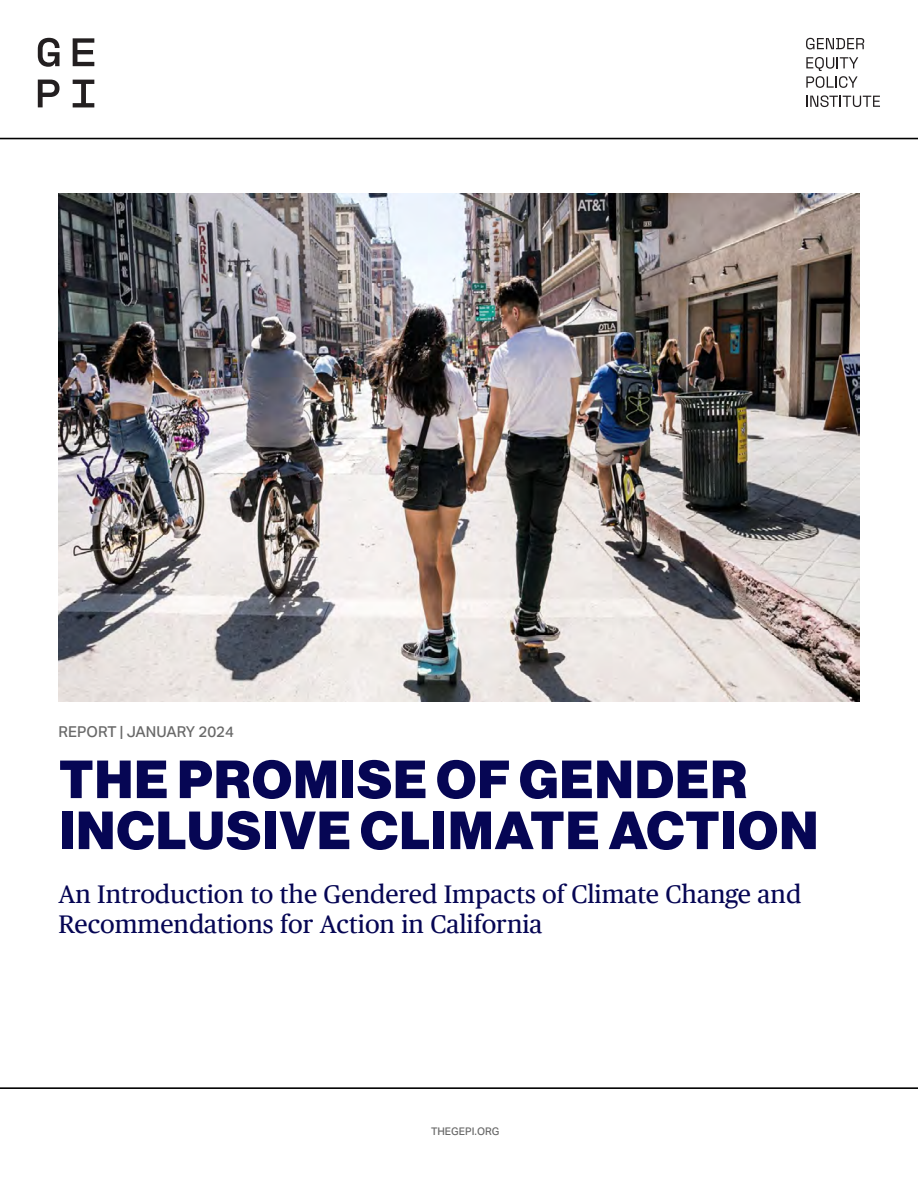
<style>
.page{position:relative;width:918px;height:1188px;background:#fff}
.page>*{position:absolute;margin:0;border:0;box-sizing:border-box;transform-origin:0 0}
.t1{font:900 52.5px/51px "Neue Haas Display";letter-spacing:.03em;color:#060654}
.t2{font:25.5px/30.6px "Publico Text LCG";color:#060654}
.t3{font:500 15px "Aktiv Grotesk Trial";color:#696969}
.t4{font:500 10.5px "Aktiv Grotesk Trial";color:#696969}
</style>
<div class="page">
<svg style="left:38px;top:38px;width:22px;height:29px"></svg>
<svg style="left:38px;top:80px;width:22px;height:27px"></svg>
<svg style="left:73px;top:38px;width:21px;height:28px"></svg>
<svg style="left:73px;top:80px;width:21px;height:27px"></svg>
<svg style="left:806px;top:38px;width:58px;height:11px"></svg>
<svg style="left:806px;top:57px;width:52px;height:31px"></svg>
<svg style="left:806px;top:95px;width:74px;height:12px"></svg>
<hr style="left:0;top:138px;width:918px;height:1px;background:#000">
<hr style="left:0;top:1087px;width:918px;height:2px;background:#000">
<img style="left:58px;top:193px;width:801px;height:508px">
<p class="t3" style="left:58px;top:723px;width:177px">REPORT | JANUARY 2024</p>
<p class="t1" style="left:59px;top:755px;width:760px">THE PROMISE OF GENDER<br>INCLUSIVE CLIMATE ACTION</p>
<p class="t2" style="left:58px;top:877px;width:744px">An Introduction to the Gendered Impacts of Climate Change and<br>Recommendations for Action in California</p>
<p class="t4" style="left:431px;top:1125px;width:70px">THEGEPI.ORG</p>
</div>
